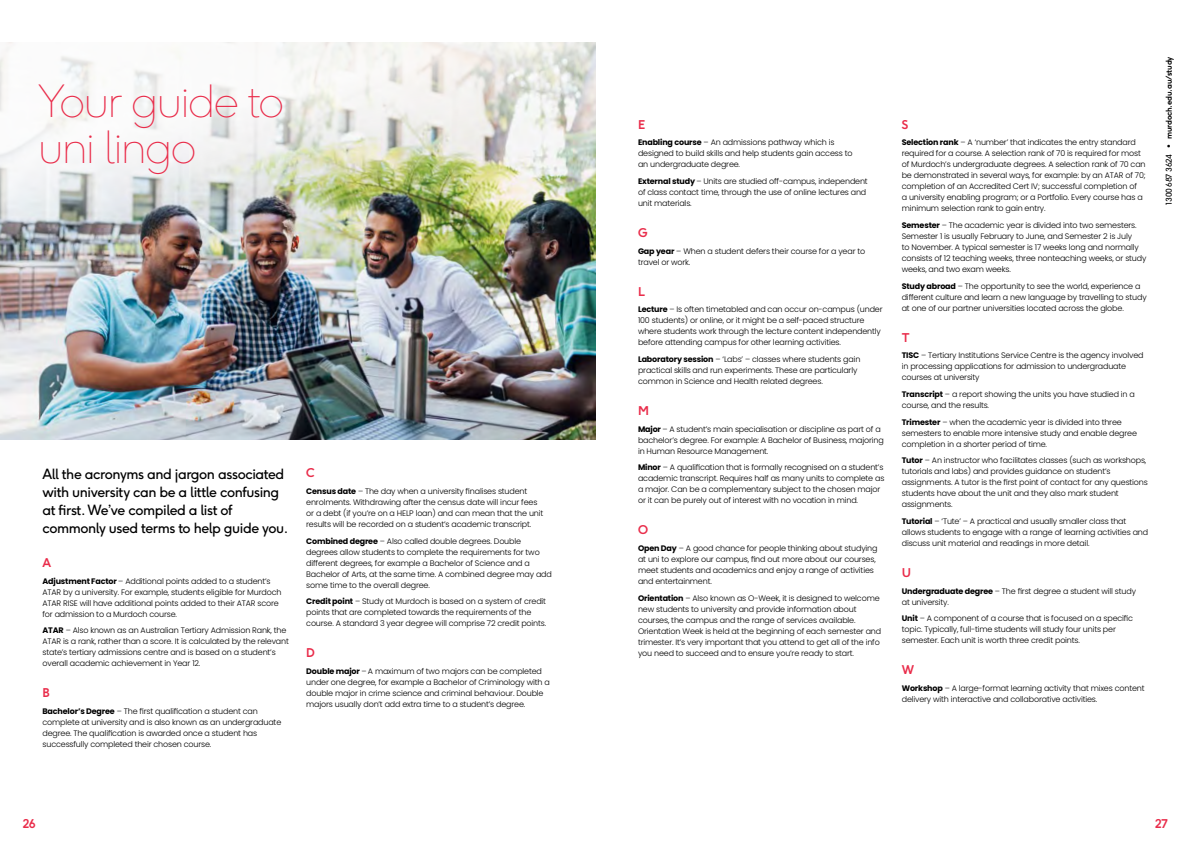
<style>
.page{position:relative;width:1191px;height:842px;background:#fff}
.page>*{position:absolute;margin:0;border:0;box-sizing:border-box;transform-origin:0 0}
.Heading_44pt{font:100 44px/46px "F37 Ginger";letter-spacing:-.03em;color:#e92c4a}
.Lead_in_14_18{font:14px/18px "F37 Ginger";letter-spacing:-.03em;color:#000}
.Subhead_12_14{font:700 12px "F37 Ginger";color:#e92c4a}
.Body_8_11{font:300 8px/11px "Poppins";letter-spacing:-.02em;color:#000}
.t1{font:700 8px "F37 Ginger";letter-spacing:-.03em;color:#000}
.s1{font-weight:700}
.s2{font-weight:400}
</style>
<div class="page">
<img style="left:0;top:382px;width:595px;height:57px">
<img style="left:0;top:42px;width:595px;height:340px">
<p class="Heading_44pt" style="left:38px;top:79px;width:247px">Your guide to uni lingo</p>
<p class="Lead_in_14_18" style="left:43px;top:465px;width:247px">All the acronyms and jargon associated with university can be a little confusing at first. We’ve compiled a list of commonly used terms to help guide you.</p>
<p class="Subhead_12_14" style="left:43px;top:555px;width:10px">A</p>
<p class="Body_8_11" style="left:43px;top:575px;width:240px"><span class="s1">Adjustment Factor</span> – Additional points added to a student’s ATAR by a university. For example, students eligible for Murdoch ATAR RISE will have additional points added to their ATAR score for admission to a Murdoch course.</p>
<p class="Body_8_11" style="left:43px;top:625px;width:248px"><span class="s1">ATAR</span> – Also known as an Australian Tertiary Admission Rank, the ATAR is a rank, rather than a score. It is calculated by the relevant state’s tertiary admissions centre and is based on a student’s overall academic achievement in Year 12.</p>
<p class="Subhead_12_14" style="left:43px;top:685px;width:9px">B</p>
<p class="Body_8_11" style="left:43px;top:706px;width:240px"><span class="s1">Bachelor’s Degree</span> – The first qualification a student can complete at university and is also known as an undergraduate degree. The qualification is awarded once a student has successfully completed their chosen course.</p>
<p class="Subhead_12_14" style="left:306px;top:465px;width:10px">C</p>
<p class="Body_8_11" style="left:306px;top:486px;width:239px"><span class="s1">Census date</span> – The day when a university finalises student enrolments. Withdrawing after the census date will incur fees or a debt (if you’re on a HELP loan) and can mean that the unit results will be recorded on a student’s academic transcript.</p>
<p class="Body_8_11" style="left:306px;top:535px;width:247px"><span class="s1">Combined degree</span> – Also called double degrees. Double degrees allow students to complete the requirements for two different degrees, for example a Bachelor of Science and a Bachelor of Arts, at the same time. A combined degree may add some time to the overall degree.</p>
<p class="Body_8_11" style="left:306px;top:596px;width:241px"><span class="s1">Credit point</span> – Study at Murdoch is based on a system of credit points that are completed towards the requirements of the course. A standard 3 year degree will comprise 72 credit points.</p>
<p class="Subhead_12_14" style="left:306px;top:645px;width:10px">D</p>
<p class="Body_8_11" style="left:306px;top:666px;width:245px"><span class="s1">Double major</span> – A maximum of two majors can be completed under one degree, for example a Bachelor of Criminology with a double major in crime science and criminal behaviour. Double majors usually don’t add extra time to a student’s degree.</p>
<p class="Subhead_12_14" style="left:638px;top:117px;width:9px">E</p>
<p class="Body_8_11" style="left:638px;top:137px;width:216px"><span class="s1">Enabling course</span> – An admissions pathway which is designed to build skills and help students gain access to an undergraduate degree.</p>
<p class="Body_8_11" style="left:638px;top:176px;width:231px"><span class="s1">External study</span> – Units are studied off-campus, independent of class contact time, through the use of online lectures and unit materials.</p>
<p class="Subhead_12_14" style="left:638px;top:225px;width:11px">G</p>
<p class="Body_8_11" style="left:638px;top:245px;width:229px"><span class="s1">Gap year</span> – When a student defers their course for a year to travel or work.</p>
<p class="Subhead_12_14" style="left:638px;top:284px;width:8px">L</p>
<p class="Body_8_11" style="left:638px;top:304px;width:246px"><span class="s1">Lecture</span> – Is often timetabled and can occur on-campus (under 100 students) or online, or it might be a self-paced structure where students work through the lecture content independently before attending campus for other learning activities.</p>
<p class="Body_8_11" style="left:638px;top:354px;width:224px"><span class="s1">Laboratory session</span> – ‘Labs’ – classes where students gain practical skills and run experiments. These are particularly common in Science and Health related degrees.</p>
<p class="Subhead_12_14" style="left:638px;top:403px;width:12px">M</p>
<p class="Body_8_11" style="left:638px;top:423px;width:247px"><span class="s1">Major</span> – A student’s main specialisation or discipline as part of a bachelor’s degree. For example: A Bachelor of Business, majoring in Human Resource Management.</p>
<p class="Body_8_11" style="left:638px;top:462px;width:248px"><span class="s1">Minor</span> – A qualification that is formally recognised on a student’s academic transcript. Requires half as many units to complete as a major. Can be a complementary subject to the chosen major or it can be purely out of interest with no vocation in mind.</p>
<p class="Subhead_12_14" style="left:638px;top:522px;width:11px">O</p>
<p class="Body_8_11" style="left:638px;top:543px;width:241px"><span class="s1">Open Day</span> – A good chance for people thinking about studying at uni to explore our campus, find out more about our courses, meet students and academics and enjoy a range of activities and entertainment.</p>
<p class="Body_8_11" style="left:638px;top:592px;width:245px"><span class="s1">Orientation</span> – Also known as O-Week, it is designed to welcome new students to university and provide information about courses, the campus and the range of services available.<br>Orientation Week is held at the beginning of each semester and trimester. It’s very important that you attend to get all of the info you need to succeed and to ensure you’re ready to start.</p>
<p class="Subhead_12_14" style="left:901px;top:117px;width:8px">S</p>
<p class="Body_8_11" style="left:901px;top:137px;width:245px"><span class="s1">Selection rank</span> – A ‘number’ that indicates the entry standard required for a course. A selection rank of 70 is required for most of Murdoch’s undergraduate degrees. A selection rank of 70 can be demonstrated in several ways, for example: by an ATAR of 70; completion of an Accredited Cert IV; successful completion of<br>a university enabling program; or a Portfolio. Every course has a minimum selection rank to gain entry.</p>
<p class="Body_8_11" style="left:901px;top:220px;width:246px"><span class="s1">Semester</span> – The academic year is divided into two semesters.<br>Semester 1 is usually February to June, and Semester 2 is July<br>to November. A typical semester is 17 weeks long and normally consists of 12 teaching weeks, three nonteaching weeks, or study weeks, and two exam weeks.</p>
<p class="Body_8_11" style="left:901px;top:280px;width:246px"><span class="s1">Study abroad</span> – The opportunity to see the world, experience a different culture and learn a new language by travelling to study at one of our partner universities located across the globe.</p>
<p class="Subhead_12_14" style="left:901px;top:330px;width:9px">T</p>
<p class="Body_8_11" style="left:901px;top:350px;width:243px"><span class="s1">TISC</span> – Tertiary Institutions Service Centre is the agency involved in processing applications for admission to undergraduate courses at university</p>
<p class="Body_8_11" style="left:901px;top:389px;width:235px"><span class="s1">Transcript</span> – a report showing the units you have studied in a course, and the results.</p>
<p class="Body_8_11" style="left:901px;top:416px;width:237px"><span class="s1">Trimester</span> – when the academic year is divided into three semesters to enable more intensive study and enable degree completion in a shorter period of time.</p>
<p class="Body_8_11" style="left:901px;top:455px;width:248px"><span class="s1">Tutor</span> – An instructor who facilitates classes (such as workshops, tutorials and labs) and provides guidance on student’s assignments. A tutor is the first point of contact for any questions students have about the unit and they also mark student assignments.</p>
<p class="Body_8_11" style="left:901px;top:516px;width:248px"><span class="s1">Tutorial</span> – ‘Tute’ – A practical and usually smaller class that allows students to engage with a range of learning activities and discuss unit material and readings in more detail.</p>
<p class="Subhead_12_14" style="left:901px;top:565px;width:11px">U</p>
<p class="Body_8_11" style="left:901px;top:585px;width:236px"><span class="s1">Undergraduate degree</span> – The first degree a student will study at university.</p>
<p class="Body_8_11" style="left:901px;top:613px;width:233px"><span class="s1">Unit</span> – A component of a course that is focused on a specific topic. Typically, full-time students will study four units per semester. Each unit is worth three credit points.</p>
<p class="Subhead_12_14" style="left:901px;top:662px;width:14px">W</p>
<p class="Body_8_11" style="left:901px;top:683px;width:244px"><span class="s1">Workshop</span> – A large-format learning activity that mixes content delivery with interactive and collaborative activities.</p>
<p class="t1" style="left:1163px;top:205px;width:150px;rotate:-90deg"><span class="s2">1300 687 3624 •</span> murdoch.edu.au/study</p>
<h3 class="Subhead_12_14" style="left:23px;top:816px;width:15px">26</h3>
<h3 class="Subhead_12_14" style="left:1155px;top:816px;width:15px">27</h3>
</div>
